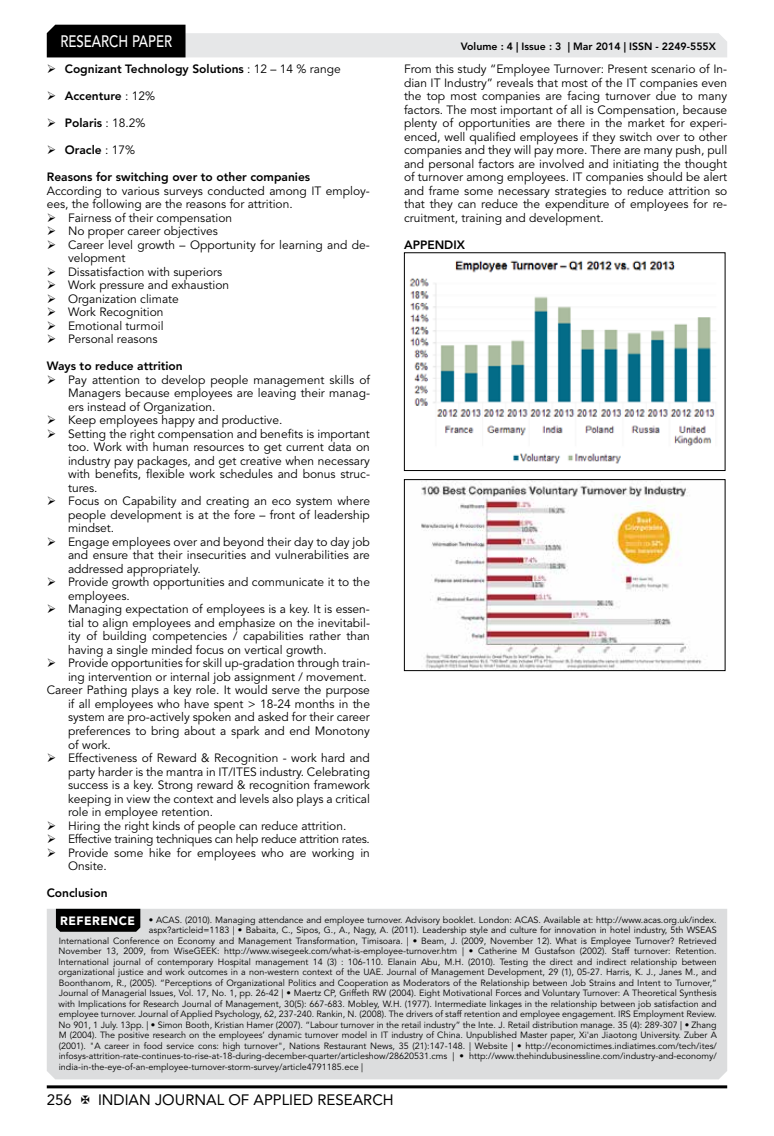
<style>
.page{position:relative;width:774px;height:1136px;background:#fff}
.page>*{position:absolute;margin:0;border:0;box-sizing:border-box;transform-origin:0 0}
.t1{font:500 16.5px "Avenir LT Std";color:#fff;scale:.8 1}
.t2{font:15px "Avenir LT Std";color:#000}
.t3{font:12px/13.5px "Avenir LT Std";color:#000;text-align:justify}
.t4{font:800 12px "Avenir LT Std";color:#000}
.t5{font:12px "Avenir LT Std";letter-spacing:-.02em;color:#000}
.t6{font:800 10.5px "Avenir LT Std";color:#000}
.t7{font:9px "Avenir LT Std";color:#000}
.s1{font-weight:400}
.s2{font-weight:900;font-size:12px;color:#fff}
</style>
<div class="page">
<hr style="left:47px;top:1085px;width:680px;height:3px;background:#000">
<svg style="left:47px;top:25px;width:680px;height:32px"></svg>
<div style="left:47px;top:908px;width:680px;height:171px;background:#dcddde"></div>
<div style="left:56px;top:908px;width:84px;height:23px;background:#000"></div>
<img style="left:409px;top:260px;width:306px;height:204px">
<div style="left:404px;top:252px;width:321px;height:219px;border:1px solid #000"></div>
<img style="left:421px;top:481px;width:281px;height:188px">
<div style="left:404px;top:479px;width:321px;height:192px;border:1px solid #000"></div>
<h1 class="t1" style="left:60px;top:32px;width:139px">RESEARCH PAPER</h1>
<p class="t4" style="left:47px;top:62px;width:296px">➢ Cognizant Technology Solutions <span class="s1">: 12 – 14 % range</span></p>
<p class="t4" style="left:47px;top:89px;width:110px">➢ Accenture <span class="s1">: 12%</span></p>
<p class="t4" style="left:47px;top:116px;width:100px">➢ Polaris <span class="s1">: 18.2%</span></p>
<p class="t4" style="left:47px;top:143px;width:90px">➢ Oracle <span class="s1">: 17%</span></p>
<p class="t4" style="left:47px;top:170px;width:265px">Reasons for switching over to other companies</p>
<p class="t3" style="left:47px;top:184px;width:325px">According to various surveys conducted among IT employ&shy;ees, the following are the reasons for attrition.</p>
<p class="t3" style="left:47px;top:211px;width:187px">➢ Fairness of their compensation</p>
<p class="t3" style="left:47px;top:224px;width:173px">➢ No proper career objectives</p>
<p class="t3" style="left:68px;top:238px;width:303px;text-indent:-21px">➢ Career level growth – Opportunity for learning and de&shy;velopment</p>
<p class="t3" style="left:47px;top:265px;width:177px">➢ Dissatisfaction with superiors</p>
<p class="t3" style="left:47px;top:278px;width:184px">➢ Work pressure and exhaustion</p>
<p class="t3" style="left:47px;top:292px;width:134px">➢ Organization climate</p>
<p class="t3" style="left:47px;top:305px;width:118px">➢ Work Recognition</p>
<p class="t3" style="left:47px;top:319px;width:118px">➢ Emotional turmoil</p>
<p class="t3" style="left:47px;top:332px;width:112px">➢ Personal reasons</p>
<p class="t4" style="left:47px;top:359px;width:137px">Ways to reduce attrition</p>
<p class="t3" style="left:68px;top:373px;width:303px;text-indent:-21px">➢ Pay attention to develop people management skills of Managers because employees are leaving their manag&shy;ers instead of Organization.</p>
<p class="t3" style="left:47px;top:413px;width:237px">➢ Keep employees happy and productive.</p>
<p class="t3" style="left:68px;top:427px;width:303px;text-indent:-21px">➢ Setting the right compensation and benefits is important too. Work with human resources to get current data on industry pay packages, and get creative when necessary with benefits, flexible work schedules and bonus struc&shy;tures.</p>
<p class="t3" style="left:68px;top:494px;width:303px;text-indent:-21px">➢ Focus on Capability and creating an eco system where people development is at the fore – front of leadership mindset.</p>
<p class="t3" style="left:68px;top:535px;width:303px;text-indent:-21px">➢ Engage employees over and beyond their day to day job and ensure that their insecurities and vulnerabilities are addressed appropriately.</p>
<p class="t3" style="left:68px;top:575px;width:303px;text-indent:-21px">➢ Provide growth opportunities and communicate it to the employees.</p>
<p class="t3" style="left:68px;top:602px;width:303px;text-indent:-21px">➢ Managing expectation of employees is a key. It is essen&shy;tial to align employees and emphasize on the inevitabil&shy;ity of building competencies / capabilities rather than having a single minded focus on vertical growth.</p>
<p class="t3" style="left:47px;top:656px;width:325px">➢ Provide opportunities for skill up-gradation through train-</p>
<p class="t3" style="left:68px;top:670px;width:300px">ing intervention or internal job assignment / movement.</p>
<p class="t3" style="left:47px;top:683px;width:325px">Career Pathing plays a key role. It would serve the purpose</p>
<p class="t3" style="left:68px;top:697px;width:303px">if all employees who have spent &gt; 18-24 months in the</p>
<p class="t3" style="left:68px;top:710px;width:303px">system are pro-actively spoken and asked for their career</p>
<p class="t3" style="left:68px;top:724px;width:303px">preferences to bring about a spark and end Monotony</p>
<p class="t3" style="left:68px;top:737px;width:44px">of work.</p>
<p class="t3" style="left:68px;top:751px;width:303px;text-indent:-21px">➢ Effectiveness of Reward &amp; Recognition - work hard and party harder is the mantra in IT/ITES industry. Celebrating success is a key. Strong reward &amp; recognition framework keeping in view the context and levels also plays a critical role in employee retention.</p>
<p class="t3" style="left:47px;top:818px;width:301px">➢ Hiring the right kinds of people can reduce attrition.</p>
<p class="t5" style="left:47px;top:831px;width:325px">➢ Effective training techniques can help reduce attrition rates.</p>
<p class="t3" style="left:68px;top:845px;width:303px;text-indent:-21px">➢ Provide some hike for employees who are working in<br>Onsite.</p>
<p class="t4" style="left:47px;top:885px;width:62px">Conclusion</p>
<p class="t6" style="left:461px;top:41px;width:257px">Volume : 4 | Issue : 3 | Mar 2014 | ISSN - 2249-555X</p>
<p class="t3" style="left:404px;top:62px;width:325px">From this study “Employee Turnover: Present scenario of In&shy;dian IT Industry” reveals that most of the IT companies even the top most companies are facing turnover due to many factors. The most important of all is Compensation, because plenty of opportunities are there in the market for experi&shy;enced, well qualified employees if they switch over to other companies and they will pay more. There are many push, pull and personal factors are involved and initiating the thought of turnover among employees. IT companies should be alert and frame some necessary strategies to reduce attrition so that they can reduce the expenditure of employees for re&shy;cruitment, training and development.</p>
<p class="t4" style="left:404px;top:237px;width:62px">APPENDIX</p>
<p class="t7" style="left:60px;top:914px;width:658px"><span class="s2">REFERENCE</span> • ACAS. (2010). Managing attendance and employee turnover. Advisory booklet. London: ACAS. Available at: http://www.acas.org.uk/index.</p>
<p class="t7" style="left:149px;top:924px;width:569px">aspx?articleid=1183 | • Babaita, C., Sipos, G., A., Nagy, A. (2011). Leadership style and culture for innovation in hotel industry, 5th WSEAS</p>
<p class="t7" style="left:59px;top:935px;width:659px">International Conference on Economy and Management Transformation, Timisoara. | • Beam, J. (2009, November 12). What is Employee Turnover? Retrieved</p>
<p class="t7" style="left:59px;top:945px;width:659px">November 13, 2009, from WiseGEEK: http://www.wisegeek.com/what-is-employee-turnover.htm | • Catherine M Gustafson (2002). Staff turnover: Retention.</p>
<p class="t7" style="left:59px;top:956px;width:660px">International journal of contemporary Hospital management 14 (3) : 106-110. Elanain Abu, M.H. (2010). Testing the direct and indirect relationship between</p>
<p class="t7" style="left:59px;top:966px;width:660px">organizational justice and work outcomes in a non-western context of the UAE. Journal of Management Development, 29 (1), 05-27. Harris, K. J., Janes M., and</p>
<p class="t7" style="left:59px;top:977px;width:660px">Boonthanom, R., (2005). “Perceptions of Organizational Politics and Cooperation as Moderators of the Relationship between Job Strains and Intent to Turnover,”</p>
<p class="t7" style="left:59px;top:987px;width:659px">Journal of Managerial Issues, Vol. 17, No. 1, pp. 26-42 | • Maertz CP, Griffeth RW (2004). Eight Motivational Forces and Voluntary Turnover: A Theoretical Synthesis</p>
<p class="t7" style="left:59px;top:998px;width:660px">with Implications for Research Journal of Management, 30(5): 667-683. Mobley, W.H. (1977). Intermediate linkages in the relationship between job satisfaction and</p>
<p class="t7" style="left:59px;top:1008px;width:659px">employee turnover. Journal of Applied Psychology, 62, 237-240. Rankin, N. (2008). The drivers of staff retention and employee engagement. IRS Employment Review.</p>
<p class="t7" style="left:59px;top:1019px;width:660px">No 901, 1 July. 13pp. | • Simon Booth, Kristian Hamer (2007). “Labour turnover in the retail industry” the Inte. J. Retail distribution manage. 35 (4): 289-307 | • Zhang</p>
<p class="t7" style="left:59px;top:1030px;width:660px">M (2004). The positive research on the employees’ dynamic turnover model in IT industry of China. Unpublished Master paper, Xi'an Jiaotong University. Zuber A</p>
<p class="t7" style="left:59px;top:1040px;width:660px">(2001). "A career in food service cons: high turnover", Nations Restaurant News, 35 (21):147-148. | Website | • http://economictimes.indiatimes.com/tech/ites/</p>
<p class="t7" style="left:59px;top:1051px;width:660px">infosys-attrition-rate-continues-to-rise-at-18-during-december-quarter/articleshow/28620531.cms | • http://www.thehindubusinessline.com/industry-and-economy/</p>
<p class="t7" style="left:59px;top:1061px;width:306px">india-in-the-eye-of-an-employee-turnover-storm-survey/article4791185.ece |</p>
<p class="t2" style="left:47px;top:1090px;width:27px">256</p>
<p class="t2" style="left:98px;top:1090px;width:297px">INDIAN JOURNAL OF APPLIED RESEARCH</p>
</div>
